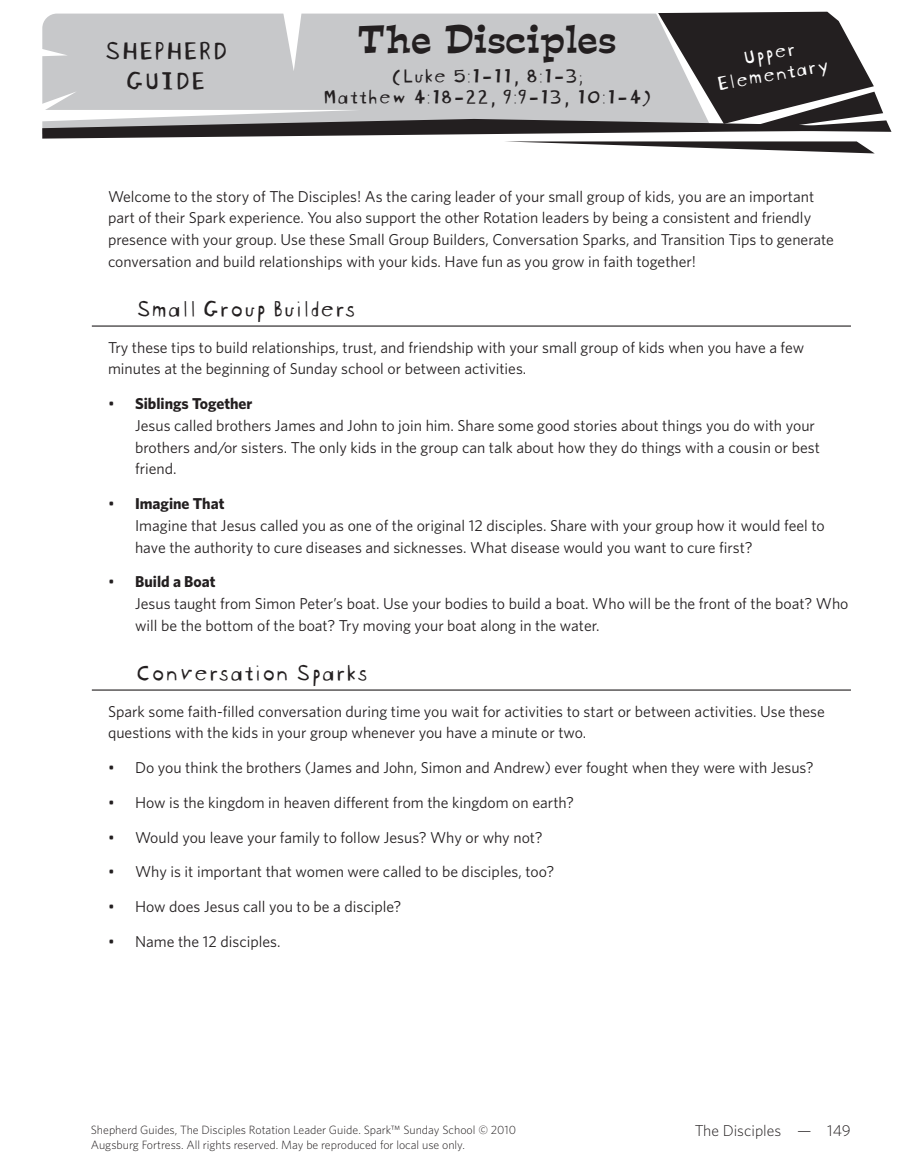
<style>
.page{position:relative;width:905px;height:1175px;background:#fff}
.page>*{position:absolute;margin:0;border:0;box-sizing:border-box;transform-origin:0 0}
.t1{font:36px "Estro Font";color:#231f20}
.A_head{font:27px "Blockhead Unplugged";color:#231f20}
.h2-1-col__rule{font:24px "Blockhead Unplugged";color:#231f20}
.t2{font:21px/21px "Blockhead Unplugged";color:#231f20;text-align:center}
.A_head-2{font:21px/21px "Blockhead Unplugged";color:#fff;text-align:center}
._6BL{font:15.75px/21.8px "Whitney";color:#231f20}
.Body{font:15.75px/21.8px "Whitney";color:#231f20}
.t3{font:300 15.75px "Whitney";color:#231f20}
.t4{font:300 12px/15px "Whitney";color:#231f20}
.s1{font-weight:700}
</style>
<div class="page">
<svg style="left:42px;top:11px;width:849px;height:142px"></svg>
<hr style="left:92px;top:325px;width:758px;height:1px;background:#231f20">
<hr style="left:92px;top:689px;width:758px;height:1px;background:#231f20">
<p class="A_head" style="left:103px;top:29px;width:125px">SHEPHERD</p>
<p class="A_head" style="left:125px;top:59px;width:81px">GUIDE</p>
<h1 class="t1" style="left:358px;top:13px;width:260px">The Disciples</h1>
<h3 class="t2" style="left:322px;top:62px;width:330px">(Luke 5:1-11, 8:1-3;<br>Matthew 4:18-22, 9:9-13, 10:1-4)</h3>
<p class="A_head-2" style="left:710px;top:50px;width:115px;rotate:-10deg">Upper<br>Elementary</p>
<p class="Body" style="left:108px;top:185px;width:727px">Welcome to the story of The Disciples! As the caring leader of your small group of kids, you are an important part of their Spark experience. You also support the other Rotation leaders by being a consistent and friendly presence with your group. Use these Small Group Builders, Conversation Sparks, and Transition Tips to generate conversation and build relationships with your kids. Have fun as you grow in faith together!</p>
<p class="h2-1-col__rule" style="left:135px;top:289px;width:222px">Small Group Builders</p>
<p class="Body" style="left:108px;top:336px;width:697px">Try these tips to build relationships, trust, and friendship with your small group of kids when you have a few minutes at the beginning of Sunday school or between activities.</p>
<p class="_6BL" style="left:135px;top:392px;width:686px;text-indent:-27px">• <span class="s1">Siblings Together<br></span>Jesus called brothers James and John to join him. Share some good stories about things you do with your brothers and/or sisters. The only kids in the group can talk about how they do things with a cousin or best friend.</p>
<p class="_6BL" style="left:135px;top:492px;width:691px;text-indent:-27px">• <span class="s1">Imagine That<br></span>Imagine that Jesus called you as one of the original 12 disciples. Share with your group how it would feel to have the authority to cure diseases and sicknesses. What disease would you want to cure first?</p>
<p class="_6BL" style="left:135px;top:570px;width:715px;text-indent:-27px">• <span class="s1">Build a Boat<br></span>Jesus taught from Simon Peter’s boat. Use your bodies to build a boat. Who will be the front of the boat? Who will be the bottom of the boat? Try moving your boat along in the water.</p>
<p class="h2-1-col__rule" style="left:135px;top:653px;width:234px">Conversation Sparks</p>
<p class="Body" style="left:108px;top:700px;width:718px">Spark some faith-filled conversation during time you wait for activities to start or between activities. Use these questions with the kids in your group whenever you have a minute or two.</p>
<p class="_6BL" style="left:108px;top:756px;width:707px">• Do you think the brothers (James and John, Simon and Andrew) ever fought when they were with Jesus?</p>
<p class="_6BL" style="left:108px;top:791px;width:467px">• How is the kingdom in heaven different from the kingdom on earth?</p>
<p class="_6BL" style="left:108px;top:826px;width:436px">• Would you leave your family to follow Jesus? Why or why not?</p>
<p class="_6BL" style="left:108px;top:860px;width:447px">• Why is it important that women were called to be disciples, too?</p>
<p class="_6BL" style="left:108px;top:895px;width:295px">• How does Jesus call you to be a disciple?</p>
<p class="_6BL" style="left:108px;top:930px;width:174px">• Name the 12 disciples.</p>
<p class="t4" style="left:91px;top:1122px;width:427px">Shepherd Guides, The Disciples Rotation Leader Guide. Spark™ Sunday School © 2010<br>Augsburg Fortress. All rights reserved. May be reproduced for local use only.</p>
<p class="t3" style="left:694px;top:1119px;width:158px">The Disciples — 149</p>
</div>
